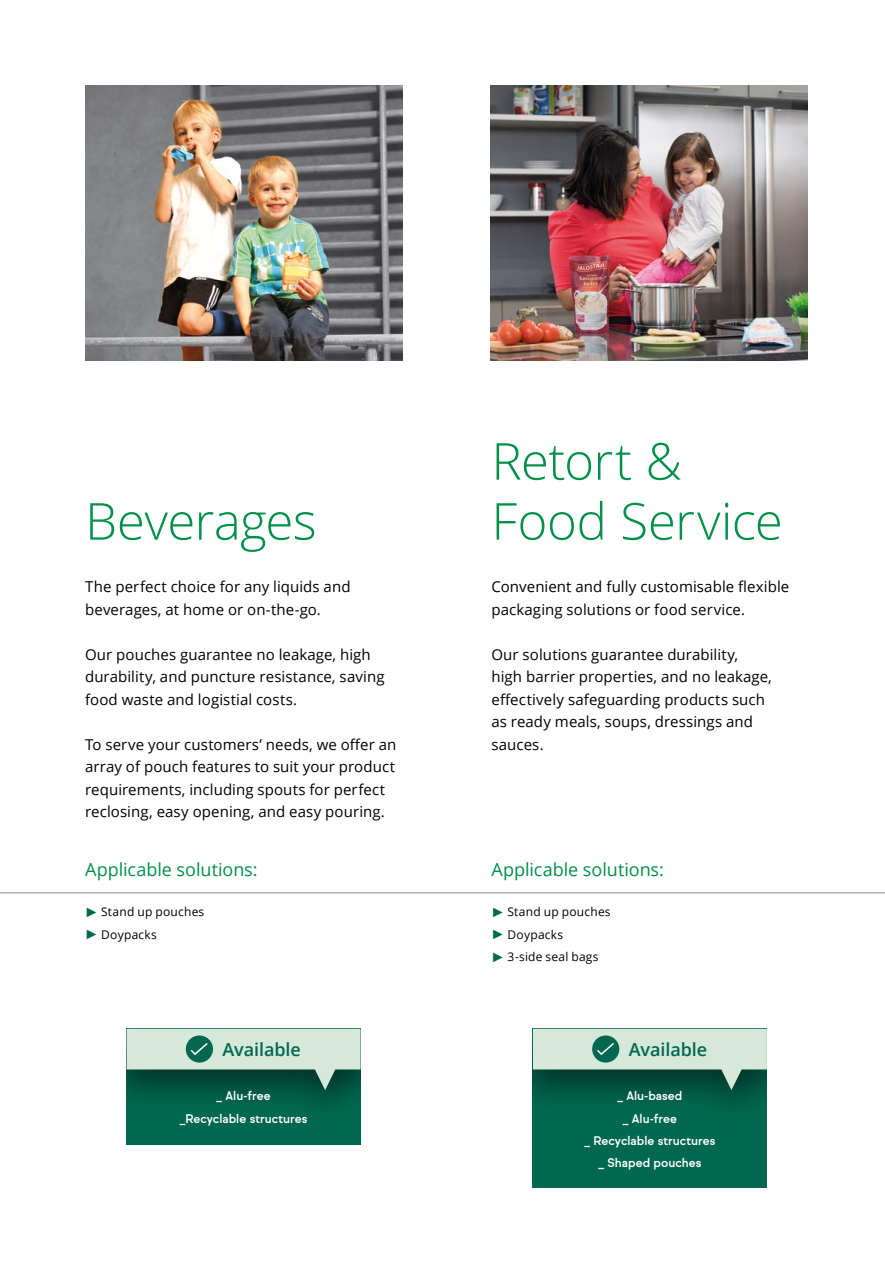
<style>
.page{position:relative;width:885px;height:1263px;background:#fff}
.page>*{position:absolute;margin:0;border:0;box-sizing:border-box;transform-origin:0 0}
.t1{font:300 51px/60px "Open Sans";letter-spacing:-.01em;color:#00904a}
.t2{font:18px "Open Sans";letter-spacing:-.005em;color:#00904a}
.t3{font:600 18px "Open Sans";letter-spacing:-.005em;color:#00684e}
.t4{font:15px/22.5px "Open Sans";letter-spacing:.005em;color:#000}
.t5{font:500 12px/22.2px "Sul Sans";color:#fff;text-align:center}
.t6{font:12px "Open Sans";letter-spacing:.015em;color:#000}
.s1{color:#00684e}
</style>
<div class="page">
<hr style="left:0;top:892px;width:884px;height:1px;background:#b3b2b2">
<div style="left:126px;top:1029px;width:234px;height:116px;background:#00684e"></div>
<div style="left:126px;top:1029px;width:234px;height:99px;background:#000;opacity:.49"></div>
<svg style="left:126px;top:1029px;width:234px;height:61px;background:#87af9f"></svg>
<div style="left:533px;top:1029px;width:233px;height:159px;background:#00684e"></div>
<div style="left:533px;top:1029px;width:233px;height:99px;background:#000;opacity:.49"></div>
<svg style="left:533px;top:1029px;width:233px;height:61px;background:#88afa0"></svg>
<img style="left:85px;top:85px;width:317px;height:275px">
<img style="left:490px;top:85px;width:317px;height:275px">
<h1 class="t1" style="left:85px;top:490px;width:233px">Beverages</h1>
<h1 class="t1" style="left:491px;top:430px;width:293px">Retort &amp;<br>Food Service</h1>
<p class="t4" style="left:85px;top:575px;width:267px">The perfect choice for any liquids and beverages, at home or on-the-go.</p>
<p class="t4" style="left:85px;top:643px;width:301px">Our pouches guarantee no leakage, high durability, and puncture resistance, saving food waste and logistial costs.</p>
<p class="t4" style="left:85px;top:733px;width:313px">To serve your customers’ needs, we offer an array of pouch features to suit your product requirements, including spouts for perfect reclosing, easy opening, and easy pouring.</p>
<p class="t4" style="left:491px;top:575px;width:299px">Convenient and fully customisable flexible packaging solutions or food service.</p>
<p class="t4" style="left:491px;top:643px;width:282px">Our solutions guarantee durability, high barrier properties, and no leakage, effectively safeguarding products such as ready meals, soups, dressings and sauces.</p>
<p class="t2" style="left:85px;top:857px;width:174px">Applicable solutions:</p>
<p class="t6" style="left:85px;top:904px;width:121px"><span class="s1">✓</span> Stand up pouches</p>
<p class="t6" style="left:85px;top:926px;width:73px"><span class="s1">✓</span> Doypacks</p>
<p class="t2" style="left:491px;top:857px;width:174px">Applicable solutions:</p>
<p class="t6" style="left:491px;top:904px;width:121px"><span class="s1">✓</span> Stand up pouches</p>
<p class="t6" style="left:491px;top:926px;width:73px"><span class="s1">✓</span> Doypacks</p>
<p class="t6" style="left:491px;top:948px;width:109px"><span class="s1">✓</span> 3-side seal bags</p>
<p class="t3" style="left:222px;top:1037px;width:80px">Available</p>
<p class="t3" style="left:629px;top:1037px;width:80px">Available</p>
<p class="t5" style="left:180px;top:1085px;width:129px">_ Alu-free<br>_Recyclable structures</p>
<p class="t5" style="left:584px;top:1085px;width:132px">_ Alu-based<br>_ Alu-free<br>_ Recyclable structures _ Shaped pouches</p>
</div>
